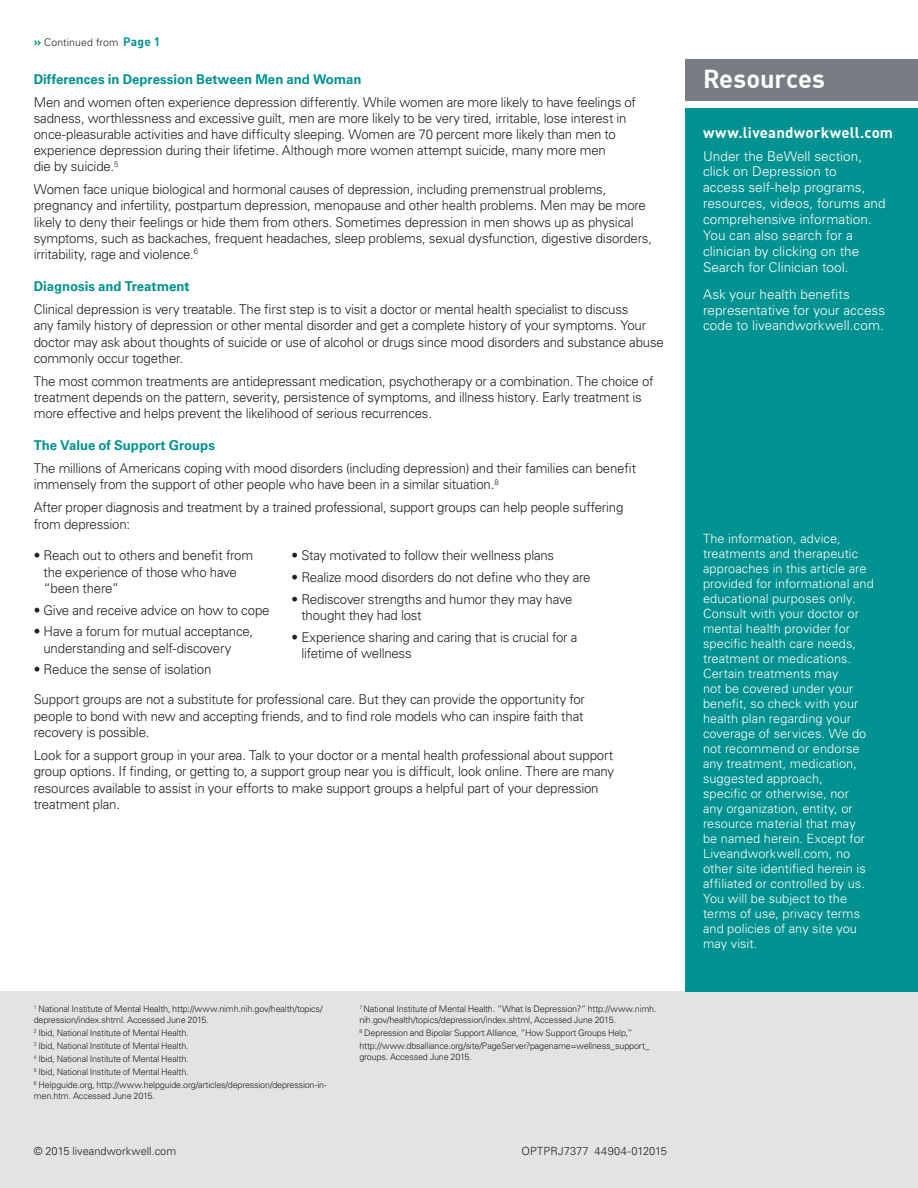
<style>
.page{position:relative;width:918px;height:1188px;background:#fff}
.page>*{position:absolute;margin:0;border:0;box-sizing:border-box;transform-origin:0 0}
.t1{font:700 25.5px "DIN";letter-spacing:-.005em;color:#fff}
.t2{font:700 15px "DIN";letter-spacing:.01em;color:#fff}
.Body_9_11{font:300 13.5px/16.2px "Univers LT Std";letter-spacing:-.015em;color:#231f20}
.Body_9_11_White{font:300 13.5px/15.9px "Univers LT Std";letter-spacing:.005em;color:#fff}
.Body_9_11-2{font:700 13.5px "Univers LT Std";letter-spacing:-.005em;color:#009290}
.Body_9_11_White-2{font:300 12.75px/15px "Univers LT Std";letter-spacing:.005em;color:#fff}
.Legal_Disclaimer{font:300 11.25px "Univers LT Std";letter-spacing:.005em;color:#231f20}
.t3{font:300 10.5px "Univers LT Std";letter-spacing:.01em;color:#231f20}
.t4{font:300 9px/10.8px "Univers LT Std";letter-spacing:-.02em;color:#231f20}
.s1{font-family:"DIN";font-weight:700;font-size:12px;color:#009290}
</style>
<div class="page">
<div style="left:0;top:991px;width:918px;height:197px;background:#e2e4e2"></div>
<div style="left:685px;top:108px;width:233px;height:883px;background:#009290"></div>
<div style="left:685px;top:59px;width:233px;height:41px;background:#787d83"></div>
<p class="t3" style="left:34px;top:36px;width:128px"><span class="s1">»</span> Continued from <span class="s1">Page 1</span></p>
<p class="Body_9_11-2" style="left:34px;top:71px;width:329px">Differences in Depression Between Men and Woman</p>
<p class="Body_9_11" style="left:34px;top:94px;width:604px">Men and women often experience depression differently. While women are more likely to have feelings of sadness, worthlessness and excessive guilt, men are more likely to be very tired, irritable, lose interest in once-pleasurable activities and have difficulty sleeping. Women are 70 percent more likely than men to experience depression during their lifetime. Although more women attempt suicide, many more men<br>die by suicide.<sup>5</sup></p>
<p class="Body_9_11" style="left:34px;top:181px;width:620px">Women face unique biological and hormonal causes of depression, including premenstrual problems, pregnancy and infertility, postpartum depression, menopause and other health problems. Men may be more likely to deny their feelings or hide them from others. Sometimes depression in men shows up as physical symptoms, such as backaches, frequent headaches, sleep problems, sexual dysfunction, digestive disorders, irritability, rage and violence.<sup>6</sup></p>
<p class="Body_9_11-2" style="left:34px;top:279px;width:157px">Diagnosis and Treatment</p>
<p class="Body_9_11" style="left:34px;top:301px;width:632px">Clinical depression is very treatable. The first step is to visit a doctor or mental health specialist to discuss<br>any family history of depression or other mental disorder and get a complete history of your symptoms. Your doctor may ask about thoughts of suicide or use of alcohol or drugs since mood disorders and substance abuse commonly occur together.</p>
<p class="Body_9_11" style="left:34px;top:373px;width:621px">The most common treatments are antidepressant medication, psychotherapy or a combination. The choice of treatment depends on the pattern, severity, persistence of symptoms, and illness history. Early treatment is more effective and helps prevent the likelihood of serious recurrences.</p>
<p class="Body_9_11-2" style="left:34px;top:438px;width:183px">The Value of Support Groups</p>
<p class="Body_9_11" style="left:34px;top:460px;width:604px">The millions of Americans coping with mood disorders (including depression) and their families can benefit immensely from the support of other people who have been in a similar situation.<sup>8</sup></p>
<p class="Body_9_11" style="left:34px;top:499px;width:591px">After proper diagnosis and treatment by a trained professional, support groups can help people suffering from depression:</p>
<p class="Body_9_11" style="left:292px;top:548px;width:264px">• Stay motivated to follow their wellness plans</p>
<p class="Body_9_11" style="left:292px;top:569px;width:300px">• Realize mood disorders do not define who they are</p>
<p class="Body_9_11" style="left:301px;top:591px;width:273px;text-indent:-10px">• Rediscover strengths and humor they may have thought they had lost</p>
<p class="Body_9_11" style="left:301px;top:629px;width:278px;text-indent:-10px">• Experience sharing and caring that is crucial for a lifetime of wellness</p>
<p class="Body_9_11" style="left:34px;top:691px;width:553px;text-align:justify">Support groups are not a substitute for professional care. But they can provide the opportunity for people to bond with new and accepting friends, and to find role models who can inspire faith that recovery is possible.</p>
<p class="Body_9_11" style="left:34px;top:746px;width:582px">Look for a support group in your area. Talk to your doctor or a mental health professional about support group options. If finding, or getting to, a support group near you is difficult, look online. There are many resources available to assist in your efforts to make support groups a helpful part of your depression treatment plan.</p>
<p class="Body_9_11" style="left:44px;top:548px;width:211px;text-indent:-10px">• Reach out to others and benefit from the experience of those who have “been there”</p>
<p class="Body_9_11" style="left:34px;top:602px;width:237px">• Give and receive advice on how to cope</p>
<p class="Body_9_11" style="left:44px;top:624px;width:211px;text-indent:-10px">• Have a forum for mutual acceptance, understanding and self-discovery</p>
<p class="Body_9_11" style="left:34px;top:662px;width:179px">• Reduce the sense of isolation</p>
<p class="t4" style="left:34px;top:1004px;width:290px"><sup>1</sup> National Institute of Mental Health, http://www.nimh.nih.gov/health/topics/ depression/index.shtml. Accessed June 2015.</p>
<p class="t4" style="left:34px;top:1028px;width:156px"><sup>2</sup> Ibid, National Institute of Mental Health.</p>
<p class="t4" style="left:34px;top:1040px;width:156px"><sup>3</sup> Ibid, National Institute of Mental Health.</p>
<p class="t4" style="left:34px;top:1053px;width:156px"><sup>4</sup> Ibid, National Institute of Mental Health.</p>
<p class="t4" style="left:34px;top:1066px;width:156px"><sup>5</sup> Ibid, National Institute of Mental Health.</p>
<p class="t4" style="left:34px;top:1079px;width:295px"><sup>6</sup> Helpguide.org, http://www.helpguide.org/articles/depression/depression-in&shy;men.htm. Accessed June 2015.</p>
<p class="t4" style="left:359px;top:1004px;width:299px"><sup>7</sup> National Institute of Mental Health. “What Is Depression?” http://www.nimh. nih.gov/health/topics/depression/index.shtml, Accessed June 2015.</p>
<p class="t4" style="left:359px;top:1028px;width:275px"><sup>8</sup> Depression and Bipolar Support Alliance, “How Support Groups Help,”</p>
<p class="t4" style="left:359px;top:1040px;width:292px">http://www.dbsalliance.org/site/PageServer?pagename=wellness_support_ groups. Accessed June 2015.</p>
<p class="Legal_Disclaimer" style="left:34px;top:1144px;width:144px">© 2015 liveandworkwell.com</p>
<p class="Legal_Disclaimer" style="left:521px;top:1144px;width:147px">OPTPRJ7377 44904-012015</p>
<p class="t1" style="left:703px;top:63px;width:123px">Resources</p>
<p class="t2" style="left:703px;top:123px;width:192px">www.liveandworkwell.com</p>
<p class="Body_9_11_White" style="left:703px;top:148px;width:184px">Under the BeWell section, click on Depression to<br>access self-help programs, resources, videos, forums and comprehensive information.<br>You can also search for a clinician by clicking on the<br>Search for Clinician tool.</p>
<p class="Body_9_11_White" style="left:703px;top:286px;width:184px">Ask your health benefits representative for your access code to liveandworkwell.com.</p>
<p class="Body_9_11_White-2" style="left:703px;top:531px;width:172px">The information, advice, treatments and therapeutic approaches in this article are provided for informational and educational purposes only.<br>Consult with your doctor or mental health provider for specific health care needs, treatment or medications.<br>Certain treatments may<br>not be covered under your benefit, so check with your health plan regarding your coverage of services. We do not recommend or endorse any treatment, medication, suggested approach,<br>specific or otherwise, nor<br>any organization, entity, or resource material that may<br>be named herein. Except for<br>Liveandworkwell.com, no other site identified herein is affiliated or controlled by us.<br>You will be subject to the terms of use, privacy terms and policies of any site you may visit.</p>
</div>
